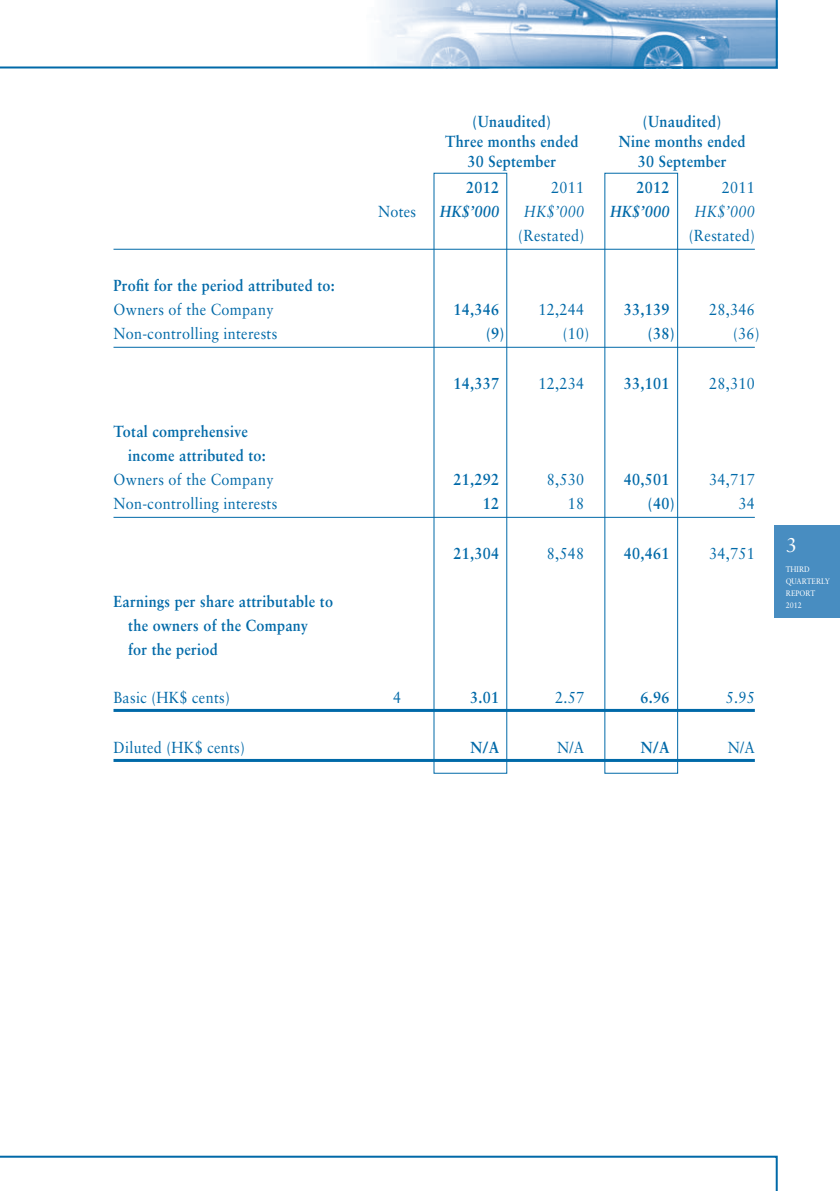
<style>
.page{position:relative;width:840px;height:1191px;background:#fff}
.page>*{position:absolute;margin:0;border:0;box-sizing:border-box;transform-origin:0 0}
.t1{font:700 16px/24px "Sabon LT Std";letter-spacing:.02em;color:#0069a8;scale:.9 1}
.t2{font:16px "Sabon LT Std";letter-spacing:.02em;color:#0069a8;scale:.9 1}
.t3{font:italic 700 16px "Sabon LT Std";letter-spacing:.02em;color:#0069a8;scale:.9 1}
.t4{font:italic 16px "Sabon LT Std";letter-spacing:.02em;color:#0069a8;scale:.9 1}
.t5{font:8px/12px "Sabon LT Std";color:#fff;scale:.9 1}
</style>
<div class="page">
<div style="left:773px;top:525px;width:66px;height:93px;background:#488dc1"></div>
<svg style="left:0;top:1155px;width:777px;height:36px"></svg>
<svg style="left:0;top:0;width:777px;height:68px"></svg>
<hr style="left:113px;top:249px;width:641px;height:1px;background:#0069a8">
<hr style="left:113px;top:347px;width:641px;height:1px;background:#0069a8">
<hr style="left:113px;top:517px;width:641px;height:1px;background:#0069a8">
<hr style="left:113px;top:709px;width:641px;height:3px;background:#0069a8">
<hr style="left:113px;top:759px;width:641px;height:3px;background:#0069a8">
<p class="t1" style="left:472px;top:109px;width:89px">(Unaudited)</p>
<p class="t1" style="left:642px;top:109px;width:89px">(Unaudited)</p>
<p class="t1" style="left:445px;top:129px;width:150px">Three months ended</p>
<p class="t1" style="left:618px;top:129px;width:142px">Nine months ended</p>
<p class="t1" style="left:467px;top:149px;width:100px">30 September</p>
<p class="t1" style="left:637px;top:149px;width:100px">30 September</p>
<p class="t1" style="left:466px;top:175px;width:38px">2012</p>
<p class="t2" style="left:551px;top:178px;width:38px">2011</p>
<p class="t1" style="left:636px;top:175px;width:38px">2012</p>
<p class="t2" style="left:721px;top:178px;width:38px">2011</p>
<p class="t2" style="left:378px;top:202px;width:44px">Notes</p>
<p class="t3" style="left:439px;top:201px;width:67px">HK$’000</p>
<p class="t4" style="left:523px;top:202px;width:69px">HK$’000</p>
<p class="t3" style="left:609px;top:201px;width:67px">HK$’000</p>
<p class="t4" style="left:694px;top:202px;width:69px">HK$’000</p>
<p class="t2" style="left:518px;top:226px;width:75px">(Restated)</p>
<p class="t2" style="left:688px;top:226px;width:75px">(Restated)</p>
<p class="t1" style="left:113px;top:273px;width:247px">Profit for the period attributed to:</p>
<p class="t2" style="left:113px;top:300px;width:179px">Owners of the Company</p>
<p class="t1" style="left:453px;top:297px;width:52px">14,346</p>
<p class="t2" style="left:538px;top:300px;width:52px">12,244</p>
<p class="t1" style="left:623px;top:297px;width:52px">33,139</p>
<p class="t2" style="left:708px;top:300px;width:52px">28,346</p>
<p class="t2" style="left:113px;top:324px;width:183px">Non-controlling interests</p>
<p class="t1" style="left:485px;top:321px;width:22px">(9)</p>
<p class="t2" style="left:562px;top:324px;width:31px">(10)</p>
<p class="t1" style="left:647px;top:321px;width:31px">(38)</p>
<p class="t2" style="left:732px;top:324px;width:31px">(36)</p>
<p class="t1" style="left:453px;top:371px;width:52px">14,337</p>
<p class="t2" style="left:538px;top:374px;width:52px">12,234</p>
<p class="t1" style="left:623px;top:371px;width:52px">33,101</p>
<p class="t2" style="left:708px;top:374px;width:52px">28,310</p>
<p class="t1" style="left:128px;top:419px;width:154px;text-indent:-15px">Total comprehensive income attributed to:</p>
<p class="t2" style="left:113px;top:470px;width:179px">Owners of the Company</p>
<p class="t1" style="left:453px;top:467px;width:52px">21,292</p>
<p class="t2" style="left:546px;top:470px;width:43px">8,530</p>
<p class="t1" style="left:623px;top:467px;width:52px">40,501</p>
<p class="t2" style="left:708px;top:470px;width:52px">34,717</p>
<p class="t2" style="left:113px;top:494px;width:183px">Non-controlling interests</p>
<p class="t1" style="left:482px;top:491px;width:20px">12</p>
<p class="t2" style="left:567px;top:494px;width:20px">18</p>
<p class="t1" style="left:647px;top:491px;width:31px">(40)</p>
<p class="t2" style="left:738px;top:494px;width:20px">34</p>
<p class="t1" style="left:453px;top:541px;width:52px">21,304</p>
<p class="t2" style="left:546px;top:544px;width:43px">8,548</p>
<p class="t1" style="left:623px;top:541px;width:52px">40,461</p>
<p class="t2" style="left:708px;top:544px;width:52px">34,751</p>
<p class="t1" style="left:128px;top:589px;width:229px;text-indent:-15px">Earnings per share attributable to the owners of the Company<br>for the period</p>
<p class="t2" style="left:113px;top:688px;width:131px">Basic (HK$ cents)</p>
<p class="t2" style="left:393px;top:688px;width:10px">4</p>
<p class="t1" style="left:470px;top:685px;width:34px">3.01</p>
<p class="t2" style="left:555px;top:688px;width:34px">2.57</p>
<p class="t1" style="left:640px;top:685px;width:34px">6.96</p>
<p class="t2" style="left:725px;top:688px;width:34px">5.95</p>
<p class="t2" style="left:113px;top:738px;width:147px">Diluted (HK$ cents)</p>
<p class="t1" style="left:470px;top:735px;width:33px">N/A</p>
<p class="t2" style="left:557px;top:738px;width:25px">N/A</p>
<p class="t1" style="left:640px;top:735px;width:33px">N/A</p>
<p class="t2" style="left:727px;top:738px;width:31px">N/A</p>
<p class="t5" style="left:785px;top:563px;width:51px">Third<br>Quarterly<br>REPORT<br>2012</p>
</div>
